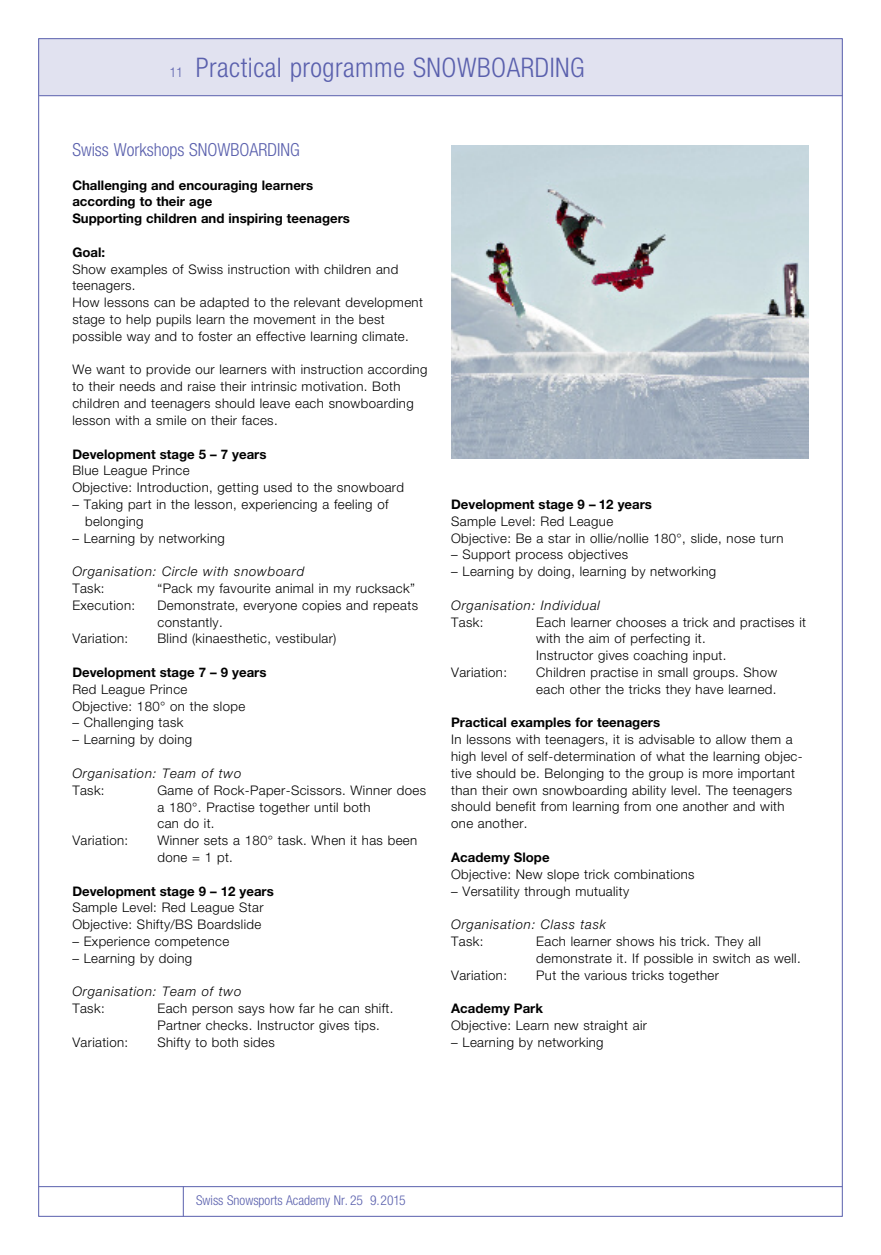
<style>
.page{position:relative;width:881px;height:1255px;background:#fff}
.page>*{position:absolute;margin:0;border:0;box-sizing:border-box;transform-origin:0 0}
.t1{font:300 condensed 27px "Helvetica Neue LT Std";letter-spacing:.02em;color:#5a60ad}
.t2{font:300 condensed 18px "Helvetica Neue LT Std";color:#5a60ad}
.t3{font:300 condensed 13.5px "Helvetica Neue LT Std";color:#5a60ad}
.t4{font:300 13.2px/16.8px "Helvetica Neue LT Std";letter-spacing:.03em;color:#000}
.t5{font:700 13.2px/16.8px "Helvetica Neue LT Std";color:#000}
.t6{font:italic 300 13.2px "Helvetica Neue LT Std";letter-spacing:.055em;color:#000}
.s1{font-size:13.5px}
</style>
<div class="page">
<div style="left:38px;top:39px;width:804px;height:56px;background:#e1e2f0"></div>
<hr style="left:39px;top:95px;width:803px;height:1px;background:#5a60ad">
<hr style="left:39px;top:1186px;width:803px;height:1px;background:#5a60ad">
<hr style="left:183px;top:1186px;width:1px;height:30px;background:#5a60ad">
<img style="left:451px;top:145px;width:357px;height:313px">
<h1 class="t1" style="left:170px;top:58px;width:416px"><span class="s1">11</span> Practical programme SNOWBOARDING</h1>
<h2 class="t2" style="left:72px;top:143px;width:229px">Swiss Workshops SNOWBOARDING</h2>
<p class="t5" style="left:72px;top:178px;width:279px">Challenging and encouraging learners according to their age<br>Supporting children and inspiring teenagers</p>
<p class="t5" style="left:72px;top:245px;width:34px">Goal:</p>
<p class="t4" style="left:72px;top:262px;width:352px">Show examples of Swiss instruction with children and teenagers.<br>How lessons can be adapted to the relevant development stage to help pupils learn the movement in the best possible way and to foster an effective learning climate.</p>
<p class="t4" style="left:72px;top:362px;width:356px">We want to provide our learners with instruction according to their needs and raise their intrinsic motivation. Both children and teenagers should leave each snowboarding lesson with a smile on their faces.</p>
<p class="t5" style="left:72px;top:446px;width:195px">Development stage 5 – 7 years</p>
<p class="t4" style="left:72px;top:463px;width:333px">Blue League Prince<br>Objective: Introduction, getting used to the snowboard</p>
<p class="t4" style="left:85px;top:497px;width:305px;text-indent:-13px">– Taking part in the lesson, experiencing a feeling of belonging</p>
<p class="t4" style="left:72px;top:530px;width:154px">– Learning by networking</p>
<p class="t6" style="left:72px;top:566px;width:233px">Organisation: Circle with snowboard</p>
<p class="t4" style="left:72px;top:581px;width:34px">Task:</p>
<p class="t4" style="left:157px;top:581px;width:259px">“Pack my favourite animal in my rucksack”</p>
<p class="t4" style="left:72px;top:598px;width:64px">Execution:</p>
<p class="t4" style="left:157px;top:598px;width:262px">Demonstrate, everyone copies and repeats constantly.</p>
<p class="t4" style="left:72px;top:631px;width:57px">Variation:</p>
<p class="t4" style="left:157px;top:631px;width:180px">Blind (kinaesthetic, vestibular)</p>
<p class="t5" style="left:72px;top:665px;width:195px">Development stage 7 – 9 years</p>
<p class="t4" style="left:72px;top:682px;width:174px">Red League Prince<br>Objective: 180° on the slope</p>
<p class="t4" style="left:72px;top:715px;width:112px">– Challenging task</p>
<p class="t4" style="left:72px;top:732px;width:121px">– Learning by doing</p>
<p class="t6" style="left:72px;top:768px;width:170px">Organisation: Team of two</p>
<p class="t4" style="left:72px;top:782px;width:34px">Task:</p>
<p class="t4" style="left:157px;top:782px;width:270px">Game of Rock-Paper-Scissors. Winner does a 180°. Practise together until both<br>can do it.</p>
<p class="t4" style="left:72px;top:833px;width:57px">Variation:</p>
<p class="t4" style="left:157px;top:833px;width:261px">Winner sets a 180° task. When it has been done = 1 pt.</p>
<p class="t5" style="left:72px;top:883px;width:203px">Development stage 9 – 12 years</p>
<p class="t4" style="left:72px;top:900px;width:192px">Sample Level: Red League Star<br>Objective: Shifty/BS Boardslide</p>
<p class="t4" style="left:72px;top:934px;width:158px">– Experience competence</p>
<p class="t4" style="left:72px;top:950px;width:121px">– Learning by doing</p>
<p class="t6" style="left:72px;top:986px;width:170px">Organisation: Team of two</p>
<p class="t4" style="left:72px;top:1001px;width:34px">Task:</p>
<p class="t4" style="left:157px;top:1001px;width:237px">Each person says how far he can shift.<br>Partner checks. Instructor gives tips.</p>
<p class="t4" style="left:72px;top:1034px;width:57px">Variation:</p>
<p class="t4" style="left:157px;top:1034px;width:119px">Shifty to both sides</p>
<p class="t5" style="left:451px;top:497px;width:202px">Development stage 9 – 12 years</p>
<p class="t4" style="left:451px;top:514px;width:334px">Sample Level: Red League<br>Objective: Be a star in ollie/nollie 180°, slide, nose turn</p>
<p class="t4" style="left:451px;top:547px;width:178px">– Support process objectives</p>
<p class="t4" style="left:451px;top:564px;width:266px">– Learning by doing, learning by networking</p>
<p class="t6" style="left:451px;top:600px;width:150px">Organisation: Individual</p>
<p class="t4" style="left:451px;top:614px;width:34px">Task:</p>
<p class="t4" style="left:536px;top:614px;width:271px">Each learner chooses a trick and practises it with the aim of perfecting it.<br>Instructor gives coaching input.</p>
<p class="t4" style="left:451px;top:665px;width:57px">Variation:</p>
<p class="t4" style="left:536px;top:665px;width:242px">Children practise in small groups. Show each other the tricks they have learned.</p>
<p class="t5" style="left:451px;top:715px;width:210px">Practical examples for teenagers</p>
<p class="t4" style="left:451px;top:732px;width:353px">In lessons with teenagers, it is advisable to allow them a high level of self-determination of what the learning objec&shy;tive should be. Belonging to the group is more important than their own snowboarding ability level. The teenagers should benefit from learning from one another and with one another.</p>
<p class="t5" style="left:451px;top:850px;width:100px">Academy Slope</p>
<p class="t4" style="left:451px;top:866px;width:245px">Objective: New slope trick combinations</p>
<p class="t4" style="left:451px;top:883px;width:179px">– Versatility through mutuality</p>
<p class="t6" style="left:451px;top:919px;width:156px">Organisation: Class task</p>
<p class="t4" style="left:451px;top:934px;width:34px">Task:</p>
<p class="t4" style="left:536px;top:934px;width:266px">Each learner shows his trick. They all demonstrate it. If possible in switch as well.</p>
<p class="t4" style="left:451px;top:967px;width:57px">Variation:</p>
<p class="t4" style="left:536px;top:967px;width:184px">Put the various tricks together</p>
<p class="t5" style="left:451px;top:1001px;width:93px">Academy Park</p>
<p class="t4" style="left:451px;top:1018px;width:197px">Objective: Learn new straight air</p>
<p class="t4" style="left:451px;top:1034px;width:154px">– Learning by networking</p>
<p class="t3" style="left:196px;top:1195px;width:211px">Swiss Snowsports Academy Nr. 25 9.2015</p>
</div>
